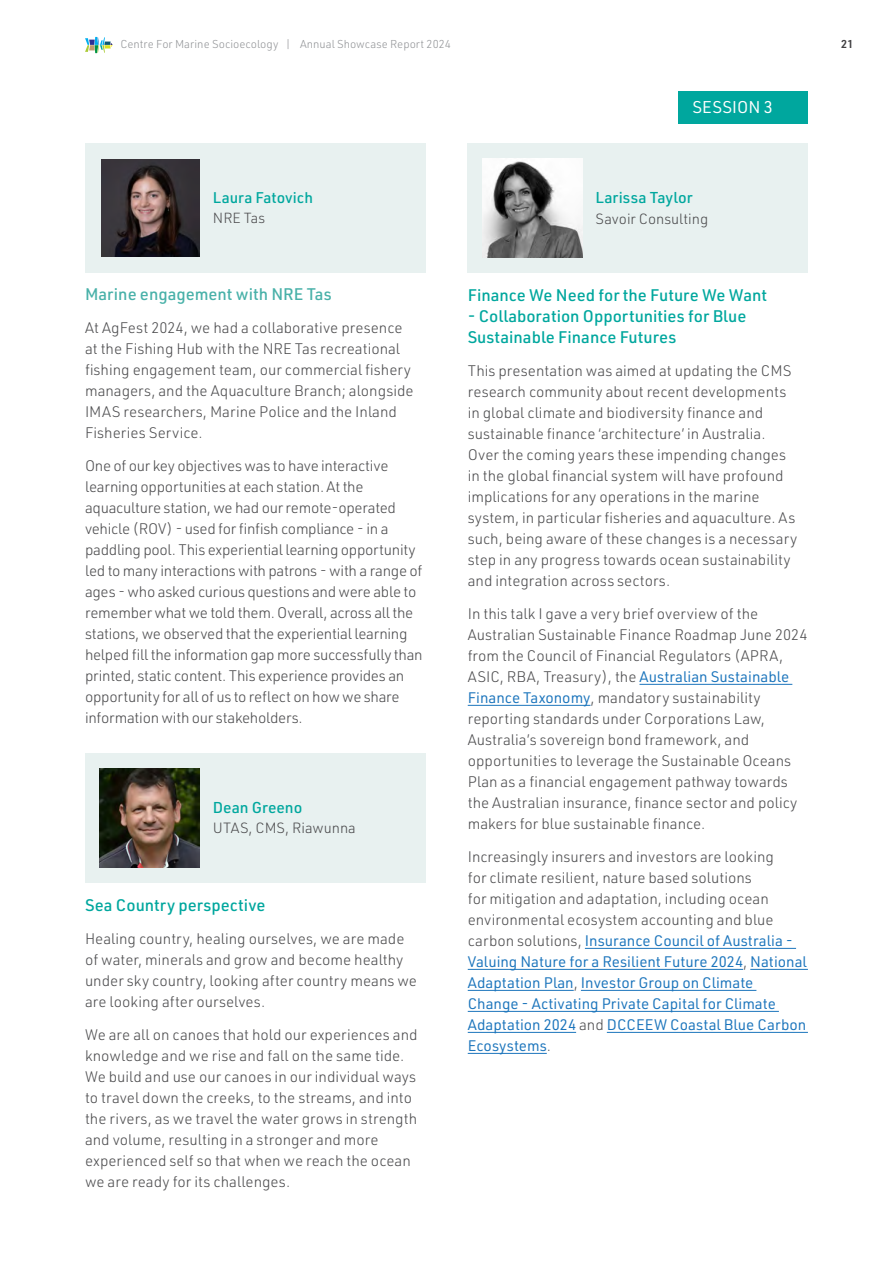
<style>
.page{position:relative;width:893px;height:1263px;background:#fff}
.page>*{position:absolute;margin:0;border:0;box-sizing:border-box;transform-origin:0 0}
.t1{font:16.65px "URWDIN";color:#fff}
.t2{font:500 16.5px/21px "URWDIN";color:#00a79e}
.t3{font:500 16.5px "URWDIN";color:#49b1a9}
.t4{font:500 15.45px "URWDIN";color:#00a79e}
.t5{font:500 15.15px "URWDIN";color:#00a79e}
.t6{font:300 15px/21px "URWDIN";color:#4d4d4f}
.t7{font:300 15px/21px "URWDIN";letter-spacing:-.02em;color:#4d4d4f}
.t8{font:15px/21px "URWDIN";color:#1c75bc}
.t9{font:300 14.55px "URWDIN";color:#4d4d4f}
.t10{font:300 14.4px "URWDIN";color:#4d4d4f}
.t11{font:300 11.25px "URWDIN";color:#939598}
.t12{font:600 11.25px "URWDIN";color:#414042}
.s1{font-weight:400;color:#1c75bc}
.s2{font-weight:300;color:#4d4d4f}
</style>
<div class="page">
<div style="left:468px;top:143px;width:340px;height:130px;background:#e8f1f0"></div>
<img style="left:483px;top:158px;width:99px;height:100px">
<div style="left:85px;top:143px;width:340px;height:130px;background:#e8f1f0"></div>
<img style="left:102px;top:159px;width:97px;height:98px">
<div style="left:679px;top:91px;width:129px;height:32px;background:#00a79e"></div>
<hr style="left:639px;top:684px;width:153px;height:1px;background:#1c75bc">
<hr style="left:468px;top:705px;width:122px;height:1px;background:#1c75bc">
<hr style="left:585px;top:948px;width:211px;height:1px;background:#1c75bc">
<hr style="left:468px;top:969px;width:275px;height:1px;background:#1c75bc">
<hr style="left:750px;top:969px;width:58px;height:1px;background:#1c75bc">
<hr style="left:468px;top:990px;width:106px;height:1px;background:#1c75bc">
<hr style="left:581px;top:990px;width:175px;height:1px;background:#1c75bc">
<hr style="left:468px;top:1011px;width:311px;height:1px;background:#1c75bc">
<hr style="left:468px;top:1032px;width:108px;height:1px;background:#1c75bc">
<hr style="left:607px;top:1032px;width:201px;height:1px;background:#1c75bc">
<hr style="left:468px;top:1053px;width:79px;height:1px;background:#1c75bc">
<div style="left:85px;top:753px;width:340px;height:129px;background:#e8f1f0"></div>
<img style="left:100px;top:768px;width:99px;height:99px">
<svg style="left:85px;top:37px;width:28px;height:16px"></svg>
<p class="t11" style="left:120px;top:37px;width:332px">Centre For Marine Socioecology | Annual Showcase Report 2024</p>
<p class="t12" style="left:841px;top:37px;width:14px">21</p>
<p class="t5" style="left:213px;top:187px;width:102px">Laura Fatovich</p>
<p class="t10" style="left:213px;top:209px;width:54px">NRE Tas</p>
<p class="t3" style="left:85px;top:283px;width:248px">Marine engagement with NRE Tas</p>
<p class="t6" style="left:85px;top:316px;width:330px">At AgFest 2024, we had a collaborative presence at the Fishing Hub with the NRE Tas recreational fishing engagement team, our commercial fishery managers, and the Aquaculture Branch; alongside IMAS researchers, Marine Police and the Inland Fisheries Service.</p>
<p class="t7" style="left:85px;top:454px;width:339px">One of our key objectives was to have interactive learning opportunities at each station. At the aquaculture station, we had our remote-operated vehicle (ROV) - used for finfish compliance - in a paddling pool. This experiential learning opportunity led to many interactions with patrons - with a range of ages - who asked curious questions and were able to remember what we told them. Overall, across all the stations, we observed that the experiential learning helped fill the information gap more successfully than printed, static content. This experience provides an opportunity for all of us to reflect on how we share information with our stakeholders.</p>
<p class="t4" style="left:213px;top:797px;width:91px">Dean Greeno</p>
<p class="t9" style="left:213px;top:819px;width:145px">UTAS, CMS, Riawunna</p>
<p class="t2" style="left:85px;top:894px;width:182px">Sea Country perspective</p>
<p class="t6" style="left:85px;top:927px;width:333px">Healing country, healing ourselves, we are made of water, minerals and grow and become healthy under sky country, looking after country means we are looking after ourselves.</p>
<p class="t6" style="left:85px;top:1023px;width:334px">We are all on canoes that hold our experiences and knowledge and we rise and fall on the same tide.<br>We build and use our canoes in our individual ways to travel down the creeks, to the streams, and into the rivers, as we travel the water grows in strength and volume, resulting in a stronger and more experienced self so that when we reach the ocean we are ready for its challenges.</p>
<p class="t1" style="left:692px;top:96px;width:82px">SESSION 3</p>
<p class="t4" style="left:595px;top:187px;width:99px">Larissa Taylor</p>
<p class="t9" style="left:595px;top:209px;width:114px">Savoir Consulting</p>
<p class="t2" style="left:468px;top:284px;width:301px">Finance We Need for the Future We Want</p>
<p class="t2" style="left:468px;top:305px;width:280px">- Collaboration Opportunities for Blue<br>Sustainable Finance Futures</p>
<p class="t6" style="left:468px;top:360px;width:331px">This presentation was aimed at updating the CMS research community about recent developments in global climate and biodiversity finance and sustainable finance ‘architecture’ in Australia.<br>Over the coming years these impending changes in the global financial system will have profound implications for any operations in the marine system, in particular fisheries and aquaculture. As such, being aware of these changes is a necessary step in any progress towards ocean sustainability and integration across sectors.</p>
<p class="t6" style="left:468px;top:603px;width:341px">In this talk I gave a very brief overview of the Australian Sustainable Finance Roadmap June 2024 from the Council of Financial Regulators (APRA, ASIC, RBA, Treasury), the <span class="s1">Australian Sustainable Finance Taxonomy</span>, mandatory sustainability reporting standards under Corporations Law, Australia’s sovereign bond framework, and opportunities to leverage the Sustainable Oceans Plan as a financial engagement pathway towards the Australian insurance, finance sector and policy makers for blue sustainable finance.</p>
<p class="t8" style="left:468px;top:846px;width:341px"><span class="s2">Increasingly insurers and investors are looking<br>for climate resilient, nature based solutions<br>for mitigation and adaptation, including ocean environmental ecosystem accounting and blue carbon solutions,</span> Insurance Council of Australia - Valuing Nature for a Resilient Future 2024<span class="s2">,</span> National Adaptation Plan<span class="s2">,</span> Investor Group on Climate Change - Activating Private Capital for Climate Adaptation 2024 <span class="s2">and</span> DCCEEW Coastal Blue Carbon Ecosystems<span class="s2">.</span></p>
</div>
